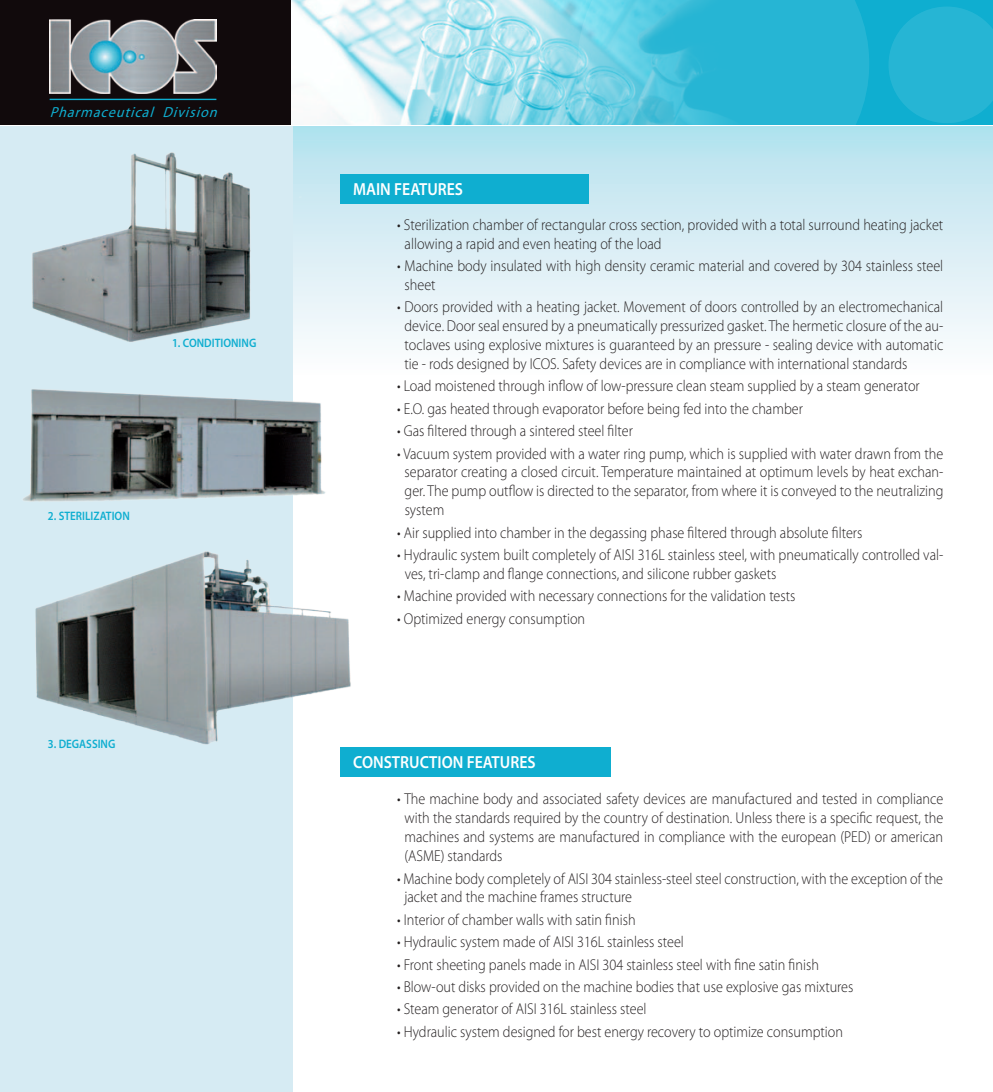
<style>
.page{position:relative;width:993px;height:1092px;background:#fff}
.page>*{position:absolute;margin:0;border:0;box-sizing:border-box;transform-origin:0 0}
.t1{font:600 17.5px "Myriad Pro";color:#fff;scale:.9 1}
.t2{font:300 15.75px/18.9px "Myriad Pro";color:#231f20;scale:.9 1}
.t3{font:italic 14.53px "Myriad";color:#0faed0;scale:.95 1}
.t4{font:600 12.25px "Myriad Pro";color:#0faed0;scale:.9 1}
</style>
<div class="page">
<div style="left:0;top:0;width:992px;height:124px;background:#0faed0"></div>
<div style="left:577px;top:0;width:292px;height:125px;background:#26b5d4"></div>
<svg style="left:888px;top:7px;width:104px;height:116px"></svg>
<img style="left:290px;top:0;width:454px;height:124px">
<div style="left:0;top:0;width:290px;height:124px;background:#110a0c"></div>
<img style="left:50px;top:20px;width:166px;height:73px">
<hr style="left:50px;top:99px;width:166px;height:1px;background:#0faed0">
<div style="left:0;top:126px;width:992px;height:250px;background:linear-gradient(to bottom,#b4e1ee,#fffdfe)"></div>
<div style="left:0;top:126px;width:293px;height:965px;background:#d6ebf3"></div>
<img style="left:32px;top:141px;width:269px;height:215px">
<img style="left:23px;top:369px;width:347px;height:133px">
<img style="left:35px;top:551px;width:316px;height:194px">
<div style="left:340px;top:174px;width:248px;height:29px;background:#0faed0"></div>
<div style="left:340px;top:746px;width:271px;height:30px;background:#0faed0"></div>
<p class="t3" style="left:50px;top:105px;width:182px">Pharmaceutical Division</p>
<p class="t4" style="left:172px;top:335px;width:95px">1. CONDITIONING</p>
<p class="t4" style="left:48px;top:508px;width:92px">2. STERILIZATION</p>
<p class="t4" style="left:48px;top:735px;width:77px">3. DEGASSING</p>
<p class="t1" style="left:353px;top:178px;width:124px">MAIN FEATURES</p>
<p class="t2" style="left:404px;top:215px;width:600px;text-indent:-7px">• Sterilization chamber of rectangular cross section, provided with a total surround heating jacket allowing a rapid and even heating of the load</p>
<p class="t2" style="left:404px;top:256px;width:600px;text-indent:-7px">• Machine body insulated with high density ceramic material and covered by 304 stainless steel sheet</p>
<p class="t2" style="left:404px;top:297px;width:600px;text-align:justify;text-indent:-7px">• Doors provided with a heating jacket. Movement of doors controlled by an electromechanical device. Door seal ensured by a pneumatically pressurized gasket. The hermetic closure of the au&shy;toclaves using explosive mixtures is guaranteed by an pressure - sealing device with automatic tie - rods designed by ICOS. Safety devices are in compliance with international standards</p>
<p class="t2" style="left:397px;top:376px;width:582px">• Load moistened through inflow of low-pressure clean steam supplied by a steam generator</p>
<p class="t2" style="left:397px;top:399px;width:452px">• E.O. gas heated through evaporator before being fed into the chamber</p>
<p class="t2" style="left:397px;top:421px;width:263px">• Gas filtered through a sintered steel filter</p>
<p class="t2" style="left:404px;top:443px;width:600px;text-align:justify;text-indent:-7px">• Vacuum system provided with a water ring pump, which is supplied with water drawn from the separator creating a closed circuit. Temperature maintained at optimum levels by heat exchan&shy;ger. The pump outflow is directed to the separator, from where it is conveyed to the neutralizing system</p>
<p class="t2" style="left:397px;top:522px;width:518px">• Air supplied into chamber in the degassing phase filtered through absolute filters</p>
<p class="t2" style="left:404px;top:545px;width:600px;text-indent:-7px">• Hydraulic system built completely of AISI 316L stainless steel, with pneumatically controlled val&shy;ves, tri-clamp and flange connections, and silicone rubber gaskets</p>
<p class="t2" style="left:397px;top:586px;width:444px">• Machine provided with necessary connections for the validation tests</p>
<p class="t2" style="left:397px;top:608px;width:210px">• Optimized energy consumption</p>
<p class="t1" style="left:353px;top:751px;width:204px">CONSTRUCTION FEATURES</p>
<p class="t2" style="left:404px;top:789px;width:600px;text-align:justify;text-indent:-7px">• The machine body and associated safety devices are manufactured and tested in compliance with the standards required by the country of destination. Unless there is a specific request, the machines and systems are manufactured in compliance with the european (PED) or american (ASME) standards</p>
<p class="t2" style="left:404px;top:868px;width:600px;text-indent:-7px">• Machine body completely of AISI 304 stainless-steel steel construction, with the exception of the jacket and the machine frames structure</p>
<p class="t2" style="left:397px;top:909px;width:266px">• Interior of chamber walls with satin finish</p>
<p class="t2" style="left:397px;top:932px;width:320px">• Hydraulic system made of AISI 316L stainless steel</p>
<p class="t2" style="left:397px;top:954px;width:470px">• Front sheeting panels made in AISI 304 stainless steel with fine satin finish</p>
<p class="t2" style="left:397px;top:977px;width:508px">• Blow-out disks provided on the machine bodies that use explosive gas mixtures</p>
<p class="t2" style="left:397px;top:999px;width:279px">• Steam generator of AISI 316L stainless steel</p>
<p class="t2" style="left:397px;top:1021px;width:497px">• Hydraulic system designed for best energy recovery to optimize consumption</p>
</div>
